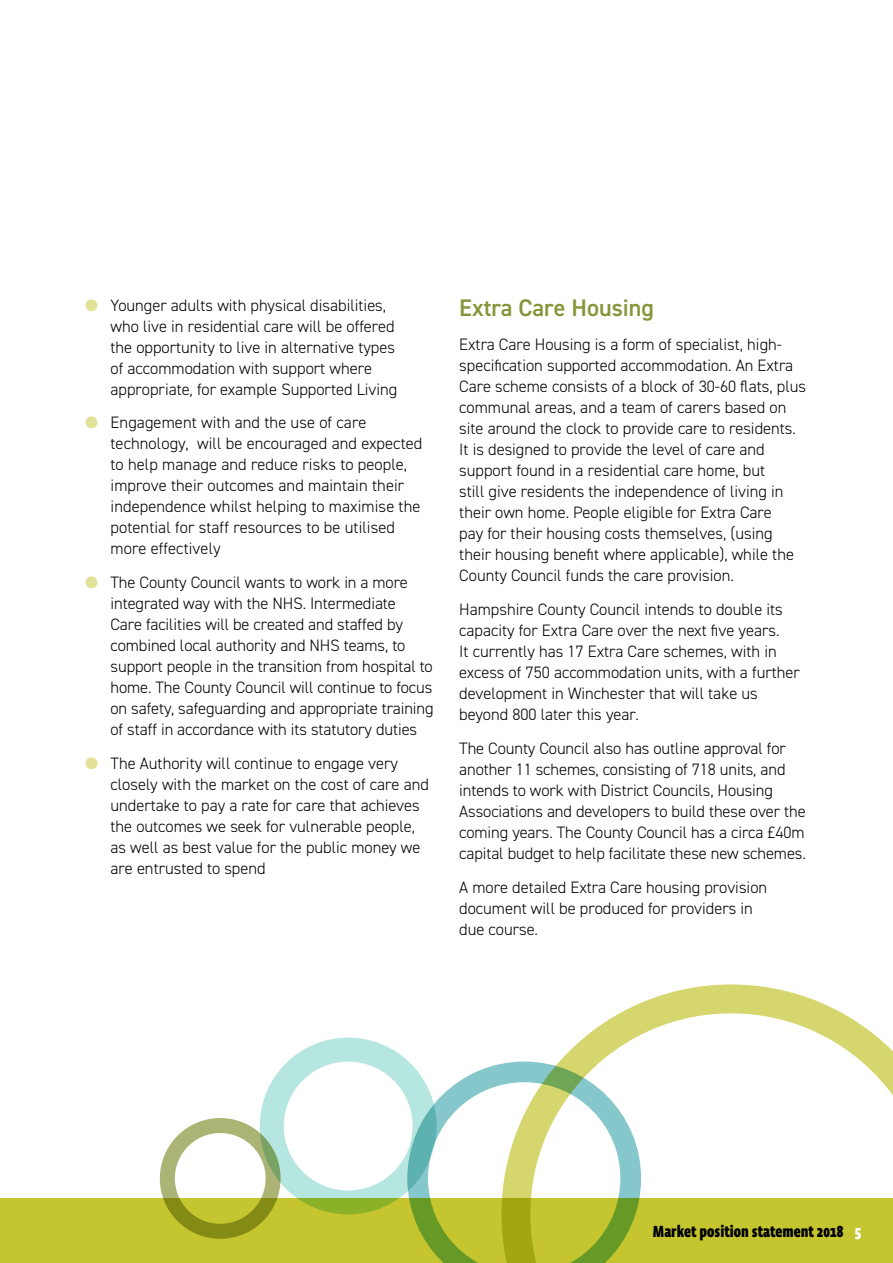
<style>
.page{position:relative;width:893px;height:1263px;background:#fff}
.page>*{position:absolute;margin:0;border:0;box-sizing:border-box;transform-origin:0 0}
.t1{font:600 24px "DIN2014";color:#889439}
.t2{font:300 16.5px/21px "DIN2014";color:#000}
.t3{font:900 16.5px "Vista Sans Nar OTCE";color:#000}
.s1{color:#e1e297}
.s2{color:#fff}
</style>
<div class="page">
<div style="left:0;top:1198px;width:893px;height:65px;background:#c4c52f"></div>
<svg style="left:560px;top:984px;width:333px;height:112px"></svg>
<div style="left:260px;top:1038px;width:177px;height:176px;border:24px solid #96dcd2;border-radius:50%"></div>
<svg style="left:407px;top:1061px;width:234px;height:202px"></svg>
<div style="left:160px;top:1118px;width:121px;height:121px;border:15px solid #889439;border-radius:50%"></div>
<p class="t2" style="left:111px;top:294px;width:288px;text-indent:-26px"><span class="s1">●</span> Younger adults with physical disabilities, who live in residential care will be offered the opportunity to live in alternative types of accommodation with support where appropriate, for example Supported Living</p>
<p class="t2" style="left:111px;top:412px;width:313px;text-indent:-26px"><span class="s1">●</span> Engagement with and the use of care technology, will be encouraged and expected to help manage and reduce risks to people, improve their outcomes and maintain their independence whilst helping to maximise the potential for staff resources to be utilised more effectively</p>
<p class="t2" style="left:111px;top:572px;width:325px;text-indent:-26px"><span class="s1">●</span> The County Council wants to work in a more integrated way with the NHS. Intermediate<br>Care facilities will be created and staffed by combined local authority and NHS teams, to support people in the transition from hospital to home. The County Council will continue to focus on safety, safeguarding and appropriate training of staff in accordance with its statutory duties</p>
<p class="t2" style="left:111px;top:753px;width:320px;text-indent:-26px"><span class="s1">●</span> The Authority will continue to engage very closely with the market on the cost of care and undertake to pay a rate for care that achieves the outcomes we seek for vulnerable people, as well as best value for the public money we are entrusted to spend</p>
<h1 class="t1" style="left:459px;top:292px;width:196px">Extra Care Housing</h1>
<p class="t2" style="left:459px;top:334px;width:348px">Extra Care Housing is a form of specialist, high&shy;specification supported accommodation. An Extra Care scheme consists of a block of 30-60 flats, plus communal areas, and a team of carers based on site around the clock to provide care to residents.<br>It is designed to provide the level of care and support found in a residential care home, but<br>still give residents the independence of living in their own home. People eligible for Extra Care<br>pay for their housing costs themselves, (using their housing benefit where applicable), while the County Council funds the care provision.</p>
<p class="t2" style="left:459px;top:599px;width:342px">Hampshire County Council intends to double its capacity for Extra Care over the next five years.<br>It currently has 17 Extra Care schemes, with in excess of 750 accommodation units, with a further development in Winchester that will take us beyond 800 later this year.</p>
<p class="t2" style="left:459px;top:738px;width:348px">The County Council also has outline approval for another 11 schemes, consisting of 718 units, and intends to work with District Councils, Housing Associations and developers to build these over the coming years. The County Council has a circa £40m capital budget to help facilitate these new schemes.</p>
<p class="t2" style="left:459px;top:876px;width:309px">A more detailed Extra Care housing provision document will be produced for providers in due course.</p>
<p class="t3" style="left:653px;top:1221px;width:210px">Market position statement 2018 <span class="s2">5</span></p>
</div>
